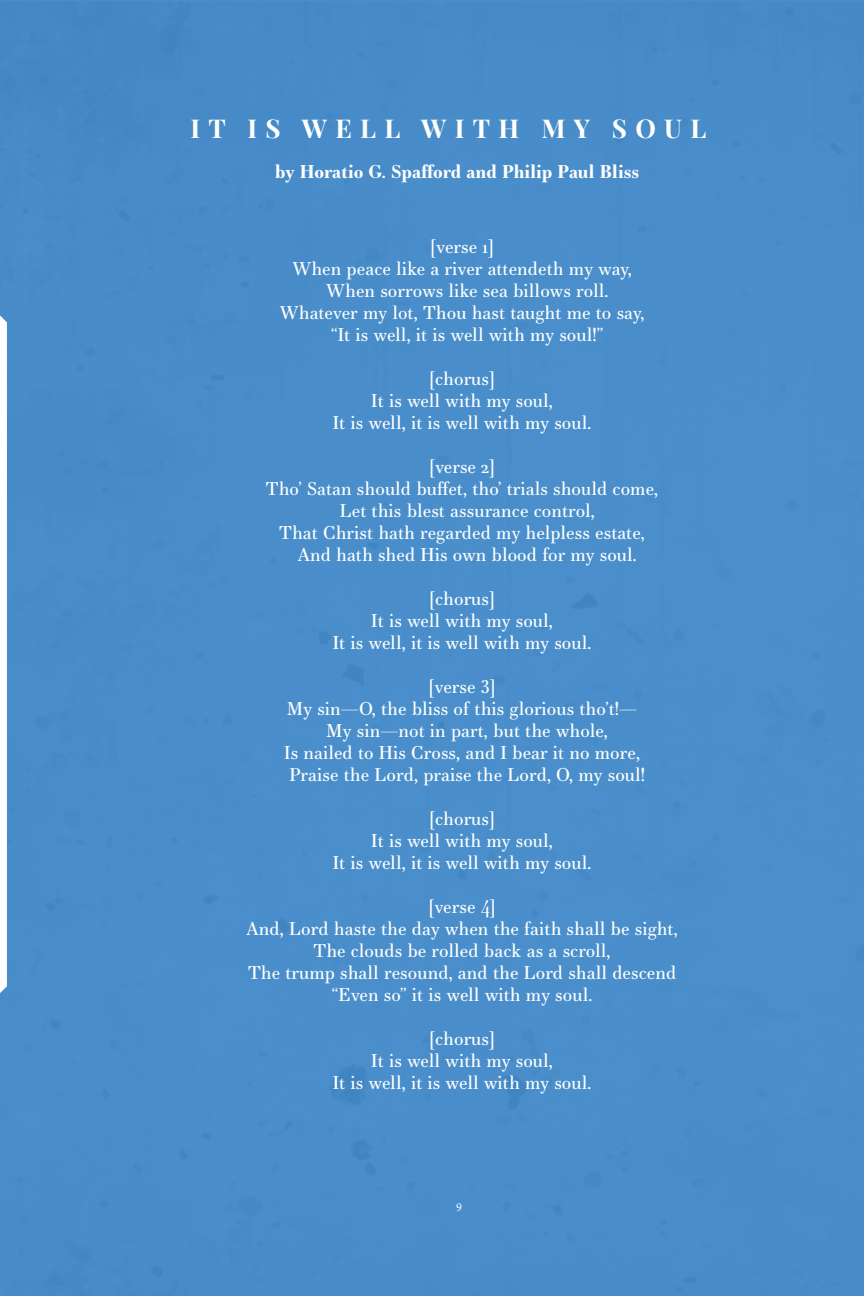
<style>
.page{position:relative;width:864px;height:1296px;background:#498eca}
.page>*{position:absolute;margin:0;border:0;box-sizing:border-box;transform-origin:0 0}
.song_title{font:700 26px "Playfair Display";letter-spacing:.32em;color:#fff}
.song_lyrics{font:18px "Essonnes Text";letter-spacing:.005em;color:#fff}
.artist{font:700 18px "Essonnes Text";color:#fff}
.t1{font:12.2px "Minion Pro";color:#fff}
</style>
<div class="page">
<svg style="left:0;top:315px;width:7px;height:678px;background:#fbfcfe"></svg>
<p class="song_title" style="left:190px;top:108px;width:517px">IT IS WELL WITH MY SOUL</p>
<p class="artist" style="left:275px;top:158px;width:366px">by Horatio G. Spafford and Philip Paul Bliss</p>
<p class="song_lyrics" style="left:430px;top:233px;width:65px">[verse 1]</p>
<p class="song_lyrics" style="left:292px;top:255px;width:341px">When peace like a river attendeth my way,</p>
<p class="song_lyrics" style="left:326px;top:277px;width:284px">When sorrows like sea billows roll.</p>
<p class="song_lyrics" style="left:280px;top:299px;width:366px">Whatever my lot, Thou hast taught me to say,</p>
<p class="song_lyrics" style="left:331px;top:321px;width:274px">“It is well, it is well with my soul!”</p>
<p class="song_lyrics" style="left:429px;top:365px;width:67px">[chorus]</p>
<p class="song_lyrics" style="left:371px;top:387px;width:183px">It is well with my soul,</p>
<p class="song_lyrics" style="left:333px;top:409px;width:260px">It is well, it is well with my soul.</p>
<p class="song_lyrics" style="left:429px;top:453px;width:68px">[verse 2]</p>
<p class="song_lyrics" style="left:266px;top:475px;width:394px">Tho’ Satan should buffet, tho’ trials should come,</p>
<p class="song_lyrics" style="left:340px;top:497px;width:257px">Let this blest assurance control,</p>
<p class="song_lyrics" style="left:279px;top:519px;width:367px">That Christ hath regarded my helpless estate,</p>
<p class="song_lyrics" style="left:298px;top:541px;width:341px">And hath shed His own blood for my soul.</p>
<p class="song_lyrics" style="left:429px;top:585px;width:67px">[chorus]</p>
<p class="song_lyrics" style="left:371px;top:607px;width:183px">It is well with my soul,</p>
<p class="song_lyrics" style="left:333px;top:629px;width:260px">It is well, it is well with my soul.</p>
<p class="song_lyrics" style="left:429px;top:673px;width:69px">[verse 3]</p>
<p class="song_lyrics" style="left:287px;top:695px;width:352px">My sin—O, the bliss of this glorious tho’t!—</p>
<p class="song_lyrics" style="left:327px;top:717px;width:283px">My sin—not in part, but the whole,</p>
<p class="song_lyrics" style="left:284px;top:739px;width:357px">Is nailed to His Cross, and I bear it no more,</p>
<p class="song_lyrics" style="left:289px;top:761px;width:357px">Praise the Lord, praise the Lord, O, my soul!</p>
<p class="song_lyrics" style="left:429px;top:805px;width:67px">[chorus]</p>
<p class="song_lyrics" style="left:371px;top:827px;width:183px">It is well with my soul,</p>
<p class="song_lyrics" style="left:333px;top:849px;width:260px">It is well, it is well with my soul.</p>
<p class="song_lyrics" style="left:428px;top:893px;width:69px">[verse 4]</p>
<p class="song_lyrics" style="left:247px;top:915px;width:433px">And, Lord haste the day when the faith shall be sight,</p>
<p class="song_lyrics" style="left:314px;top:937px;width:299px">The clouds be rolled back as a scroll,</p>
<p class="song_lyrics" style="left:248px;top:959px;width:430px">The trump shall resound, and the Lord shall descend</p>
<p class="song_lyrics" style="left:332px;top:981px;width:262px">“Even so” it is well with my soul.</p>
<p class="song_lyrics" style="left:429px;top:1025px;width:67px">[chorus]</p>
<p class="song_lyrics" style="left:371px;top:1047px;width:183px">It is well with my soul,</p>
<p class="song_lyrics" style="left:333px;top:1069px;width:260px">It is well, it is well with my soul.</p>
<p class="t1" style="left:456px;top:1199px;width:7px">9</p>
</div>
